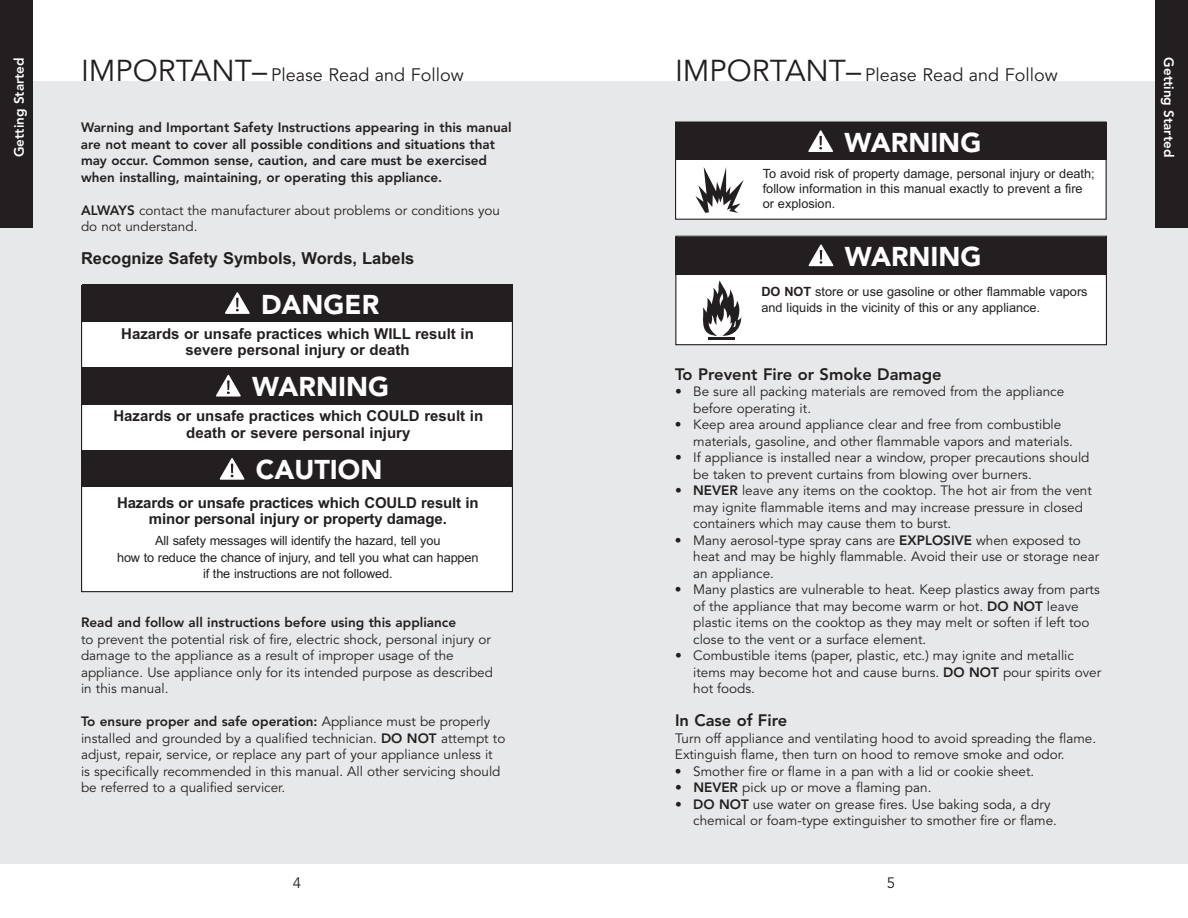
<style>
.page{position:relative;width:1188px;height:918px;background:#fff}
.page>*{position:absolute;margin:0;border:0;box-sizing:border-box;transform-origin:0 0}
.t1{font:900 27px "Avenir";color:#fff}
.t2{font:18px "Avenir";color:#231f20}
.t3{font:800 16.5px "Avenir";color:#231f20}
.t4{font:700 16.5px "Arial";color:#231f20}
.t5{font:700 15px/16.5px "Arial";color:#231f20;text-align:center}
.t6{font:15px "Avenir";color:#231f20}
.t7{font:13.5px/16.5px "Avenir";color:#231f20}
.t8{font:800 13.5px/16.5px "Avenir";color:#231f20}
.t9{font:800 13.5px "Avenir";color:#fff}
.t10{font:12.75px/15.3px "Arial";color:#231f20}
.s1{font-size:30px}
.s2{font-weight:800}
.s3{font-weight:700}
</style>
<div class="page">
<div style="left:580px;top:81px;width:608px;height:783px;background:#e7e8e9"></div>
<div style="left:1155px;top:0;width:33px;height:228px;background:#231f20"></div>
<div style="left:0;top:81px;width:608px;height:783px;background:#e7e8e9"></div>
<div style="left:82px;top:286px;width:430px;height:306px;background:#fff"></div>
<div style="left:82px;top:285px;width:431px;height:37px;background:#231f20"></div>
<svg style="left:225px;top:292px;width:25px;height:22px"></svg>
<div style="left:82px;top:367px;width:431px;height:38px;background:#231f20"></div>
<svg style="left:216px;top:375px;width:25px;height:22px"></svg>
<div style="left:81px;top:450px;width:432px;height:37px;background:#231f20"></div>
<svg style="left:219px;top:458px;width:26px;height:22px"></svg>
<div style="left:676px;top:122px;width:430px;height:97px;background:#fff"></div>
<div style="left:676px;top:123px;width:430px;height:37px;background:#231f20"></div>
<svg style="left:808px;top:130px;width:25px;height:22px"></svg>
<div style="left:675px;top:122px;width:432px;height:98px;border:1px solid #231f20"></div>
<svg style="left:695px;top:167px;width:49px;height:46px"></svg>
<div style="left:0;top:0;width:33px;height:228px;background:#231f20"></div>
<div style="left:676px;top:236px;width:430px;height:109px;background:#fff"></div>
<div style="left:676px;top:237px;width:430px;height:37px;background:#231f20"></div>
<svg style="left:808px;top:244px;width:26px;height:22px"></svg>
<div style="left:675px;top:236px;width:432px;height:109px;border:1px solid #231f20"></div>
<svg style="left:703px;top:280px;width:38px;height:56px"></svg>
<hr style="left:708px;top:337px;width:27px;height:3px;background:#231f20">
<p class="t9" style="left:13px;top:157px;width:101px;rotate:-90deg">Getting Started</p>
<h2 class="t2" style="left:81px;top:67px;width:384px"><span class="s1">IMPORTANT–</span> Please Read and Follow</h2>
<h2 class="t2" style="left:675px;top:67px;width:384px"><span class="s1">IMPORTANT–</span> Please Read and Follow</h2>
<p class="t8" style="left:81px;top:120px;width:432px">Warning and Important Safety Instructions appearing in this manual are not meant to cover all possible conditions and situations that may occur. Common sense, caution, and care must be exercised when installing, maintaining, or operating this appliance.</p>
<p class="t7" style="left:81px;top:203px;width:421px"><span class="s2">ALWAYS</span> contact the manufacturer about problems or conditions you do not understand.</p>
<p class="t4" style="left:81px;top:249px;width:335px">Recognize Safety Symbols, Words, Labels</p>
<h1 class="t1" style="left:261px;top:293px;width:120px">DANGER</h1>
<p class="t5" style="left:121px;top:325px;width:354px">Hazards or unsafe practices which WILL result in severe personal injury or death</p>
<h1 class="t1" style="left:252px;top:376px;width:138px">WARNING</h1>
<p class="t5" style="left:113px;top:408px;width:371px">Hazards or unsafe practices which COULD result in death or severe personal injury</p>
<h1 class="t1" style="left:256px;top:459px;width:128px">CAUTION</h1>
<p class="t5" style="left:117px;top:495px;width:363px">Hazards or unsafe practices which COULD result in minor personal injury or property damage.</p>
<p class="t10" style="left:117px;top:533px;width:363px;line-height:16.5px;text-align:center">All safety messages will identify the hazard, tell you<br>how to reduce the chance of injury, and tell you what can happen if the instructions are not followed.</p>
<p class="t8" style="left:81px;top:615px;width:377px">Read and follow all instructions before using this appliance</p>
<p class="t7" style="left:81px;top:632px;width:414px">to prevent the potential risk of fire, electric shock, personal injury or damage to the appliance as a result of improper usage of the appliance. Use appliance only for its intended purpose as described in this manual.</p>
<p class="t7" style="left:81px;top:714px;width:426px"><span class="s2">To ensure proper and safe operation:</span> Appliance must be properly installed and grounded by a qualified technician. <span class="s2">DO NOT</span> attempt to adjust, repair, service, or replace any part of your appliance unless it<br>is specifically recommended in this manual. All other servicing should be referred to a qualified servicer.</p>
<p class="t6" style="left:293px;top:876px;width:10px">4</p>
<h1 class="t1" style="left:845px;top:131px;width:138px">WARNING</h1>
<p class="t10" style="left:763px;top:166px;width:334px">To avoid risk of property damage, personal injury or death; follow information in this manual exactly to prevent a fire or explosion.</p>
<h1 class="t1" style="left:845px;top:245px;width:138px">WARNING</h1>
<p class="t10" style="left:761px;top:284px;width:328px"><span class="s3">DO NOT</span> store or use gasoline or other flammable vapors and liquids in the vicinity of this or any appliance.</p>
<p class="t3" style="left:675px;top:367px;width:268px">To Prevent Fire or Smoke Damage</p>
<p class="t7" style="left:693px;top:384px;width:373px;text-indent:-18px">• Be sure all packing materials are removed from the appliance before operating it.</p>
<p class="t7" style="left:693px;top:417px;width:381px;text-indent:-18px">• Keep area around appliance clear and free from combustible materials, gasoline, and other flammable vapors and materials.</p>
<p class="t7" style="left:693px;top:450px;width:398px;text-indent:-18px">• If appliance is installed near a window, proper precautions should be taken to prevent curtains from blowing over burners.</p>
<p class="t7" style="left:693px;top:483px;width:400px;text-indent:-18px">• <span class="s2">NEVER</span> leave any items on the cooktop. The hot air from the vent may ignite flammable items and may increase pressure in closed containers which may cause them to burst.</p>
<p class="t7" style="left:693px;top:533px;width:408px;text-indent:-18px">• Many aerosol-type spray cans are <span class="s2">EXPLOSIVE</span> when exposed to heat and may be highly flammable. Avoid their use or storage near an appliance.</p>
<p class="t7" style="left:693px;top:582px;width:408px;text-indent:-18px">• Many plastics are vulnerable to heat. Keep plastics away from parts of the appliance that may become warm or hot. <span class="s2">DO NOT</span> leave plastic items on the cooktop as they may melt or soften if left too close to the vent or a surface element.</p>
<p class="t7" style="left:693px;top:648px;width:410px;text-indent:-18px">• Combustible items (paper, plastic, etc.) may ignite and metallic items may become hot and cause burns. <span class="s2">DO NOT</span> pour spirits over hot foods.</p>
<p class="t3" style="left:675px;top:714px;width:114px">In Case of Fire</p>
<p class="t7" style="left:675px;top:731px;width:423px">Turn off appliance and ventilating hood to avoid spreading the flame.<br>Extinguish flame, then turn on hood to remove smoke and odor.</p>
<p class="t7" style="left:675px;top:764px;width:361px">• Smother fire or flame in a pan with a lid or cookie sheet.</p>
<p class="t7" style="left:675px;top:780px;width:258px">• <span class="s2">NEVER</span> pick up or move a flaming pan.</p>
<p class="t7" style="left:693px;top:797px;width:365px;text-indent:-18px">• <span class="s2">DO NOT</span> use water on grease fires. Use baking soda, a dry chemical or foam-type extinguisher to smother fire or flame.</p>
<p class="t6" style="left:887px;top:876px;width:10px">5</p>
<p class="t9" style="left:1175px;top:57px;width:101px;rotate:90deg">Getting Started</p>
</div>
